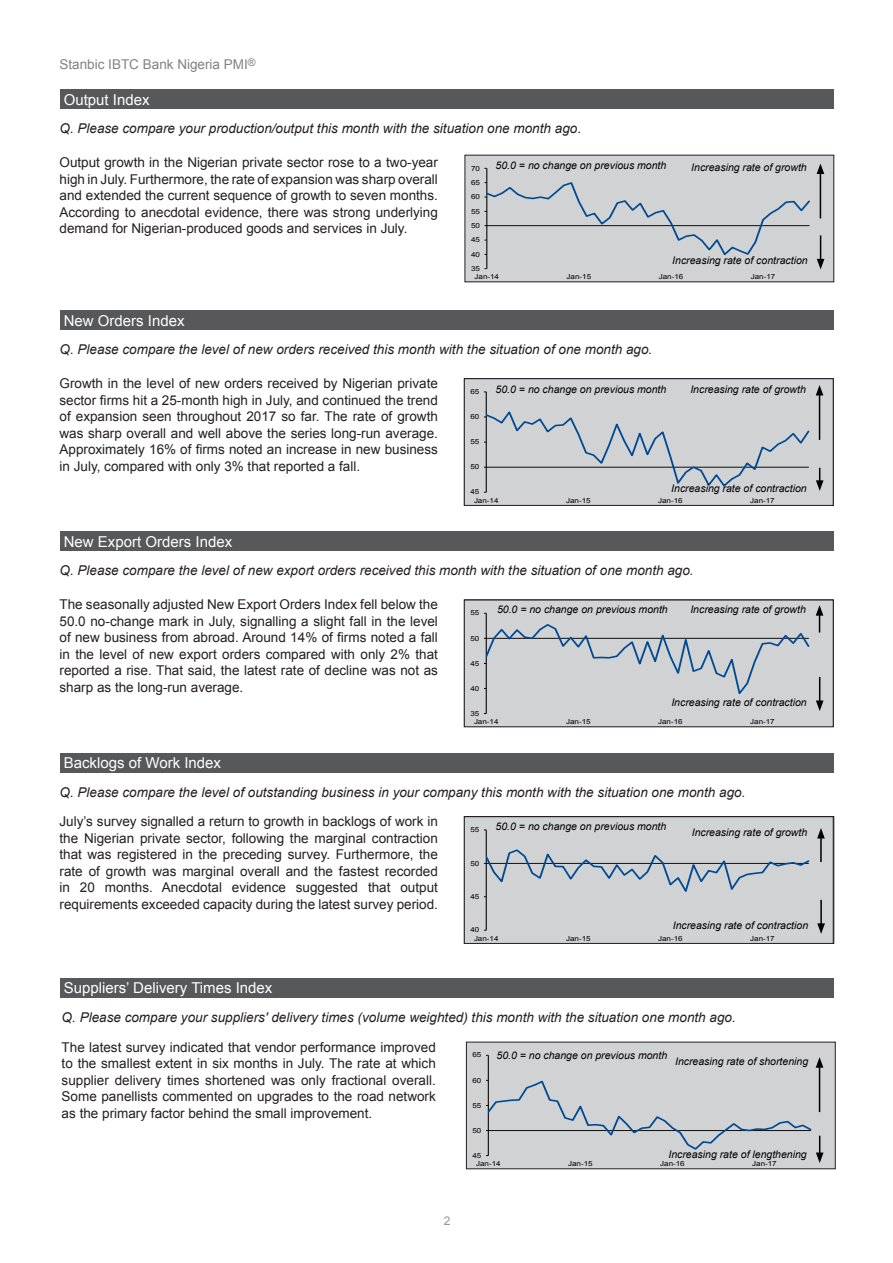
<style>
.page{position:relative;width:893px;height:1263px;background:#fff}
.page>*{position:absolute;margin:0;border:0;box-sizing:border-box;transform-origin:0 0}
.t1{font:15px "Arial";color:#fff}
.t2{font:13.5px/16.5px "Arial";color:#231f20;text-align:justify}
.t3{font:italic 13.5px "Arial";color:#231f20}
.t4{font:13.5px "Arial";color:#808285}
.t5{font:12px "Arial";color:#939598}
.HSBC_Bullet{font:italic 10.5px "Arial";color:#000}
.t6{font:7.05px "Arial";letter-spacing:-.005em;color:#000;scale:1.15 1}
.s1{font-style:normal}
</style>
<div class="page">
<div style="left:60px;top:89px;width:773px;height:20px;background:#57585a"></div>
<div style="left:60px;top:310px;width:773px;height:20px;background:#57585a"></div>
<div style="left:60px;top:531px;width:773px;height:20px;background:#57585a"></div>
<div style="left:60px;top:753px;width:773px;height:19px;background:#57585a"></div>
<div style="left:60px;top:978px;width:773px;height:20px;background:#57585a"></div>
<div style="left:465px;top:155px;width:369px;height:127px;background:#d1d2d4"></div>
<hr style="left:486px;top:168px;width:1px;height:101px;background:#000">
<svg style="left:484px;top:181px;width:326px;height:76px"></svg>
<div style="left:466px;top:1042px;width:369px;height:127px;background:#d1d2d4"></div>
<hr style="left:488px;top:1055px;width:1px;height:100px;background:#000">
<div style="left:466px;top:1042px;width:369px;height:127px;border:1px solid #231f20"></div>
<div style="left:464px;top:379px;width:369px;height:126px;background:#d1d2d4"></div>
<hr style="left:486px;top:392px;width:1px;height:100px;background:#000">
<svg style="left:484px;top:409px;width:325px;height:84px"></svg>
<div style="left:464px;top:378px;width:369px;height:128px;border:1px solid #231f20"></div>
<div style="left:464px;top:600px;width:369px;height:127px;background:#d1d2d4"></div>
<hr style="left:486px;top:613px;width:1px;height:101px;background:#000">
<svg style="left:484px;top:623px;width:325px;height:74px"></svg>
<div style="left:464px;top:600px;width:369px;height:127px;border:1px solid #231f20"></div>
<div style="left:464px;top:817px;width:369px;height:126px;background:#d1d2d4"></div>
<hr style="left:486px;top:830px;width:1px;height:100px;background:#000">
<svg style="left:484px;top:848px;width:325px;height:49px"></svg>
<div style="left:464px;top:816px;width:369px;height:128px;border:1px solid #231f20"></div>
<svg style="left:817px;top:235px;width:7px;height:34px"></svg>
<hr style="left:820px;top:172px;width:1px;height:46px;background:#000">
<svg style="left:817px;top:163px;width:7px;height:11px"></svg>
<svg style="left:816px;top:468px;width:7px;height:23px"></svg>
<hr style="left:819px;top:393px;width:1px;height:47px;background:#000">
<svg style="left:816px;top:385px;width:7px;height:10px"></svg>
<svg style="left:816px;top:677px;width:7px;height:34px"></svg>
<svg style="left:816px;top:605px;width:7px;height:27px"></svg>
<hr style="left:820px;top:900px;width:2px;height:26px;background:#000">
<svg style="left:817px;top:923px;width:8px;height:11px"></svg>
<hr style="left:820px;top:836px;width:2px;height:26px;background:#000">
<svg style="left:817px;top:828px;width:8px;height:10px"></svg>
<svg style="left:486px;top:1079px;width:337px;height:84px"></svg>
<hr style="left:819px;top:1065px;width:1px;height:47px;background:#000">
<svg style="left:816px;top:1057px;width:7px;height:11px"></svg>
<p class="t4" style="left:60px;top:56px;width:198px">Stanbic IBTC Bank Nigeria PMI<sup>®</sup></p>
<p class="t1" style="left:64px;top:90px;width:87px">Output Index</p>
<p class="t3" style="left:60px;top:120px;width:523px">Q. Please compare your production/output this month with the situation one month ago<span class="s1">.</span></p>
<p class="t2" style="left:60px;top:154px;width:380px">Output growth in the Nigerian private sector rose to a two-year high in July. Furthermore, the rate of expansion was sharp overall and extended the current sequence of growth to seven months.<br>According to anecdotal evidence, there was strong underlying demand for Nigerian-produced goods and services in July.</p>
<p class="t1" style="left:64px;top:311px;width:122px">New Orders Index</p>
<p class="t6" style="left:471px;top:163px;width:9px">70</p>
<p class="t6" style="left:471px;top:178px;width:9px">65</p>
<p class="t6" style="left:471px;top:192px;width:9px">60</p>
<p class="t6" style="left:471px;top:206px;width:9px">55</p>
<p class="t6" style="left:471px;top:221px;width:9px">50</p>
<p class="t6" style="left:471px;top:235px;width:9px">45</p>
<p class="t6" style="left:471px;top:249px;width:9px">40</p>
<p class="t6" style="left:471px;top:264px;width:9px">35</p>
<p class="HSBC_Bullet" style="left:496px;top:159px;width:172px">50.0 = no change on previous month</p>
<p class="HSBC_Bullet" style="left:691px;top:161px;width:117px">Increasing rate of growth</p>
<p class="HSBC_Bullet" style="left:672px;top:254px;width:137px">Increasing rate of contraction</p>
<p class="t6" style="left:475px;top:272px;width:23px">Jan-14</p>
<p class="t6" style="left:567px;top:272px;width:23px">Jan-15</p>
<p class="t6" style="left:659px;top:272px;width:23px">Jan-16</p>
<p class="t6" style="left:751px;top:272px;width:23px">Jan-17</p>
<p class="t3" style="left:60px;top:341px;width:594px">Q. Please compare the level of new orders received this month with the situation of one month ago.</p>
<p class="t2" style="left:60px;top:375px;width:380px">Growth in the level of new orders received by Nigerian private sector firms hit a 25-month high in July, and continued the trend of expansion seen throughout 2017 so far. The rate of growth was sharp overall and well above the series long-run average.<br>Approximately 16% of firms noted an increase in new business in July, compared with only 3% that reported a fall.</p>
<p class="t1" style="left:64px;top:532px;width:170px">New Export Orders Index</p>
<p class="t6" style="left:470px;top:387px;width:9px">65</p>
<p class="t6" style="left:470px;top:412px;width:9px">60</p>
<p class="t6" style="left:470px;top:437px;width:9px">55</p>
<p class="t6" style="left:470px;top:462px;width:9px">50</p>
<p class="t6" style="left:470px;top:487px;width:9px">45</p>
<p class="HSBC_Bullet" style="left:496px;top:382px;width:172px">50.0 = no change on previous month</p>
<p class="HSBC_Bullet" style="left:690px;top:382px;width:117px">Increasing rate of growth</p>
<p class="HSBC_Bullet" style="left:671px;top:481px;width:137px">Increasing rate of contraction</p>
<p class="t6" style="left:474px;top:496px;width:23px">Jan-14</p>
<p class="t6" style="left:566px;top:496px;width:23px">Jan-15</p>
<p class="t6" style="left:658px;top:496px;width:23px">Jan-16</p>
<p class="t6" style="left:750px;top:496px;width:23px">Jan-17</p>
<p class="t3" style="left:60px;top:562px;width:636px">Q. Please compare the level of new export orders received this month with the situation of one month ago.</p>
<p class="t2" style="left:60px;top:597px;width:380px">The seasonally adjusted New Export Orders Index fell below the 50.0 no-change mark in July, signalling a slight fall in the level of new business from abroad. Around 14% of firms noted a fall in the level of new export orders compared with only 2% that reported a rise. That said, the latest rate of decline was not as sharp as the long-run average.</p>
<p class="t1" style="left:64px;top:753px;width:159px">Backlogs of Work Index</p>
<p class="t6" style="left:470px;top:608px;width:9px">55</p>
<p class="t6" style="left:470px;top:633px;width:9px">50</p>
<p class="t6" style="left:470px;top:658px;width:9px">45</p>
<p class="t6" style="left:470px;top:683px;width:9px">40</p>
<p class="t6" style="left:470px;top:709px;width:9px">35</p>
<p class="HSBC_Bullet" style="left:497px;top:602px;width:172px">50.0 = no change on previous month</p>
<p class="HSBC_Bullet" style="left:690px;top:602px;width:117px">Increasing rate of growth</p>
<p class="HSBC_Bullet" style="left:671px;top:696px;width:137px">Increasing rate of contraction</p>
<p class="t6" style="left:474px;top:717px;width:23px">Jan-14</p>
<p class="t6" style="left:566px;top:717px;width:23px">Jan-15</p>
<p class="t6" style="left:658px;top:717px;width:23px">Jan-16</p>
<p class="t6" style="left:750px;top:717px;width:23px">Jan-17</p>
<p class="t3" style="left:60px;top:783px;width:687px">Q. Please compare the level of outstanding business in your company this month with the situation one month ago.</p>
<p class="t2" style="left:60px;top:813px;width:380px">July’s survey signalled a return to growth in backlogs of work in the Nigerian private sector, following the marginal contraction that was registered in the preceding survey. Furthermore, the rate of growth was marginal overall and the fastest recorded in 20 months. Anecdotal evidence suggested that output requirements exceeded capacity during the latest survey period.</p>
<p class="t6" style="left:470px;top:825px;width:9px">55</p>
<p class="t6" style="left:470px;top:858px;width:9px">50</p>
<p class="t6" style="left:470px;top:892px;width:9px">45</p>
<p class="t6" style="left:470px;top:925px;width:9px">40</p>
<p class="HSBC_Bullet" style="left:496px;top:820px;width:172px">50.0 = no change on previous month</p>
<p class="HSBC_Bullet" style="left:692px;top:825px;width:117px">Increasing rate of growth</p>
<p class="HSBC_Bullet" style="left:673px;top:918px;width:137px">Increasing rate of contraction</p>
<p class="t6" style="left:474px;top:934px;width:23px">Jan-14</p>
<p class="t6" style="left:566px;top:934px;width:23px">Jan-15</p>
<p class="t6" style="left:658px;top:934px;width:23px">Jan-16</p>
<p class="t6" style="left:750px;top:934px;width:23px">Jan-17</p>
<p class="t1" style="left:64px;top:978px;width:210px">Suppliers’ Delivery Times Index</p>
<p class="t3" style="left:62px;top:1008px;width:676px">Q. Please compare your suppliers' delivery times (volume weighted) this month with the situation one month ago.</p>
<p class="t2" style="left:62px;top:1039px;width:376px">The latest survey indicated that vendor performance improved to the smallest extent in six months in July. The rate at which supplier delivery times shortened was only fractional overall.<br>Some panellists commented on upgrades to the road network as the primary factor behind the small improvement.</p>
<p class="t5" style="left:444px;top:1213px;width:8px">2</p>
<p class="t6" style="left:472px;top:1050px;width:9px">65</p>
<p class="t6" style="left:472px;top:1075px;width:9px">60</p>
<p class="t6" style="left:472px;top:1100px;width:9px">55</p>
<p class="t6" style="left:472px;top:1125px;width:9px">50</p>
<p class="HSBC_Bullet" style="left:496px;top:1048px;width:172px">50.0 = no change on previous month</p>
<p class="HSBC_Bullet" style="left:675px;top:1055px;width:135px">Increasing rate of shortening</p>
<p class="HSBC_Bullet" style="left:668px;top:1147px;width:140px">Increasing rate of lengthening</p>
<p class="t6" style="left:472px;top:1151px;width:9px">45</p>
<p class="t6" style="left:476px;top:1159px;width:23px">Jan-14</p>
<p class="t6" style="left:568px;top:1159px;width:23px">Jan-15</p>
<p class="t6" style="left:660px;top:1159px;width:23px">Jan-16</p>
<p class="t6" style="left:752px;top:1159px;width:23px">Jan-17</p>
</div>
